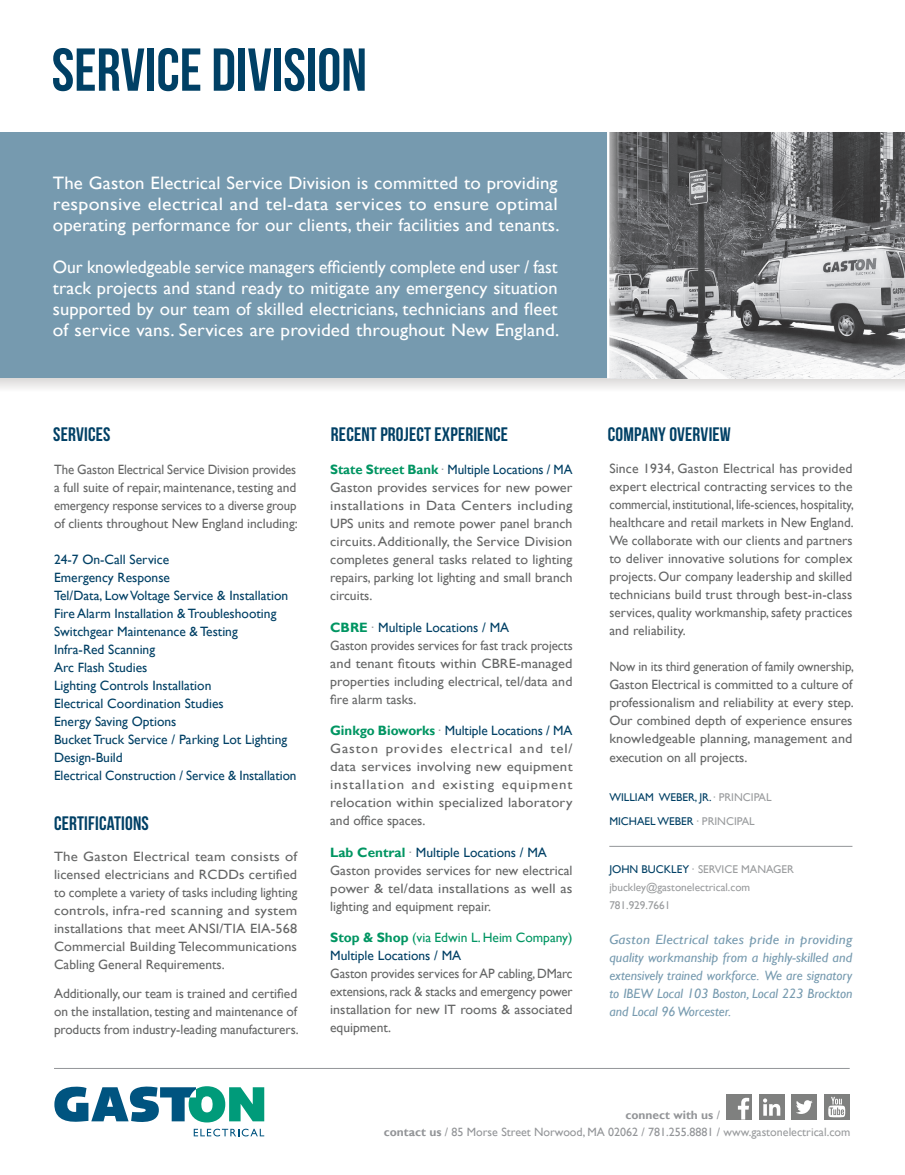
<style>
.page{position:relative;width:905px;height:1175px;background:#fff}
.page>*{position:absolute;margin:0;border:0;box-sizing:border-box;transform-origin:0 0}
.t1{font:60.45px "Bebas Neue";color:#004065}
.Heading_Master{font:19.5px "Bebas Neue";letter-spacing:.01em;color:#004065}
.t2{font:18px/21px "Gill Sans";letter-spacing:.005em;color:#fff;text-align:justify}
.t3{font:18px/21px "Gill Sans";letter-spacing:.005em;color:#fff;text-align:justify;scale:1.04 1}
.t4{font:13.5px/18px "Gill Sans";color:#656666;text-align:justify}
.t5{font:13.5px "Gill Sans";color:#004065}
.t6{font:13.5px/18px "Gill Sans";color:#656666;text-align:justify;scale:.96 1}
.t7{font:13.5px/18px "Gill Sans";color:#656666;text-align:justify;scale:1.1 1}
.t8{font:13.5px/18px "Gill Sans";color:#656666;text-align:justify;scale:1.06 1}
.t9{font:italic 13.5px/18px "Gill Sans";color:#769aaf;text-align:justify;scale:1.1 1}
.t10{font:13.5px/18px "Gill Sans";color:#656666;text-align:justify;scale:.95 1}
.t11{font:13.5px "Gill Sans";color:#009562}
.t12{font:12px "Gill Sans";color:#939598}
.t13{font:700 12px "Gill Sans";color:#939598}
.t14{font:11.25px "Gill Sans";color:#9a9c9e}
.t15{font:11.25px "Gill Sans";color:#004065}
.s1{font-family:"Bebas Neue";color:#9a9c9e}
.s2{color:#9a9c9e}
.s3{font-weight:700;color:#009562}
.s4{color:#004065}
.s5{font-weight:700}
.s6{font-family:"Bebas Neue"}
.s7{font-weight:400}
</style>
<div class="page">
<svg style="left:0;top:378px;width:904px;height:11px;fill:#e8e7e7"></svg>
<img style="left:621px;top:132px;width:283px;height:246px">
<div style="left:0;top:132px;width:608px;height:246px;background:#769aaf"></div>
<svg style="left:607px;top:132px;width:14px;height:246px"></svg>
<hr style="left:54px;top:1068px;width:795px;height:1px;background:#939598">
<div style="left:824px;top:1094px;width:25px;height:25px;background:#7f807f"></div>
<svg style="left:828px;top:1096px;width:17px;height:21px"></svg>
<div style="left:759px;top:1094px;width:25px;height:25px;background:#7f807f"></div>
<svg style="left:763px;top:1098px;width:17px;height:17px"></svg>
<div style="left:791px;top:1094px;width:26px;height:25px;background:#7f807f"></div>
<svg style="left:796px;top:1100px;width:16px;height:14px"></svg>
<div style="left:726px;top:1094px;width:25px;height:25px;background:#7f807f"></div>
<svg style="left:737px;top:1097px;width:12px;height:22px"></svg>
<svg style="left:54px;top:1086px;width:210px;height:50px"></svg>
<hr style="left:609px;top:846px;width:243px;height:1px;background:#939598">
<p class="t1" style="left:52px;top:37px;width:317px">SERVICE DIVISION</p>
<p class="t3" style="left:53px;top:173px;width:488px">The Gaston Electrical Service Division is committed to providing responsive electrical and tel-data services to ensure optimal operating performance for our clients, their facilities and tenants.</p>
<p class="t2" style="left:53px;top:257px;width:508px">Our knowledgeable service managers efficiently complete end user / fast track projects and stand ready to mitigate any emergency situation supported by our team of skilled electricians, technicians and fleet of service vans. Services are provided throughout New England.</p>
<p class="Heading_Master" style="left:53px;top:424px;width:59px">SERVICES</p>
<p class="t10" style="left:54px;top:461px;width:258px">The Gaston Electrical Service Division provides a full suite of repair, maintenance, testing and emergency response services to a diverse group of clients throughout New England including:</p>
<p class="t5" style="left:54px;top:552px;width:117px">24-7 On-Call Service</p>
<p class="t5" style="left:54px;top:570px;width:117px">Emergency Response</p>
<p class="t5" style="left:54px;top:588px;width:236px">Tel/Data, Low Voltage Service &amp; Installation</p>
<p class="t5" style="left:54px;top:606px;width:224px">Fire Alarm Installation &amp; Troubleshooting</p>
<p class="t5" style="left:54px;top:624px;width:185px">Switchgear Maintenance &amp; Testing</p>
<p class="t5" style="left:54px;top:642px;width:103px">Infra-Red Scanning</p>
<p class="t5" style="left:54px;top:660px;width:95px">Arc Flash Studies</p>
<p class="t5" style="left:54px;top:678px;width:159px">Lighting Controls Installation</p>
<p class="t5" style="left:54px;top:696px;width:171px">Electrical Coordination Studies</p>
<p class="t5" style="left:54px;top:714px;width:124px">Energy Saving Options</p>
<p class="t5" style="left:54px;top:732px;width:235px">Bucket Truck Service / Parking Lot Lighting</p>
<p class="t5" style="left:54px;top:750px;width:70px">Design-Build</p>
<p class="t5" style="left:54px;top:768px;width:244px">Electrical Construction / Service &amp; Installation</p>
<p class="Heading_Master" style="left:54px;top:812px;width:96px">CERTIFICATIONS</p>
<p class="t7" style="left:54px;top:848px;width:223px">The Gaston Electrical team consists of licensed electricians and RCDDs certified to complete a variety of tasks including lighting controls, infra-red scanning and system installations that meet ANSI/TIA EIA-568<br>Commercial Building Telecommunications Cabling General Requirements.</p>
<p class="t4" style="left:54px;top:984px;width:246px">Additionally, our team is trained and certified on the installation, testing and maintenance of products from industry-leading manufacturers.</p>
<p class="Heading_Master" style="left:331px;top:424px;width:179px">RECENT PROJECT EXPERIENCE</p>
<p class="Heading_Master" style="left:608px;top:424px;width:125px">COMPANY OVERVIEW</p>
<p class="t4" style="left:609px;top:459px;width:246px">Since 1934, Gaston Electrical has provided expert electrical contracting services to the commercial, institutional, life-sciences, hospitality, healthcare and retail markets in New England.<br>We collaborate with our clients and partners to deliver innovative solutions for complex projects. Our company leadership and skilled technicians build trust through best-in-class services, quality workmanship, safety practices and reliability.</p>
<p class="t6" style="left:609px;top:657px;width:256px">Now in its third generation of family ownership, Gaston Electrical is committed to a culture of professionalism and reliability at every step.<br>Our combined depth of experience ensures knowledgeable planning, management and</p>
<p class="t4" style="left:609px;top:749px;width:139px">execution on all projects.</p>
<p class="t15" style="left:609px;top:791px;width:164px">WILLIAM WEBER, JR. <span class="s1">·</span> <span class="s2">PRINCIPAL</span></p>
<p class="t15" style="left:609px;top:815px;width:147px">MICHAEL WEBER <span class="s1">·</span> <span class="s2">PRINCIPAL</span></p>
<p class="t8" style="left:330px;top:461px;width:230px"><span class="s3">State Street Bank</span> <span class="s1">·</span> <span class="s4">Multiple Locations / MA </span>Gaston provides services for new power installations in Data Centers including UPS units and remote power panel branch circuits. Additionally, the Service Division completes general tasks related to lighting repairs, parking lot lighting and small branch circuits.</p>
<p class="t5" style="left:330px;top:619px;width:181px"><span class="s3">CBRE</span> <span class="s1">·</span> Multiple Locations / MA</p>
<p class="t6" style="left:330px;top:636px;width:254px">Gaston provides services for fast track projects and tenant fitouts within CBRE-managed properties including electrical, tel/data and fire alarm tasks.</p>
<p class="t5" style="left:330px;top:723px;width:244px"><span class="s3">Ginkgo Bioworks</span> <span class="s1">·</span> Multiple Locations / MA</p>
<p class="t7" style="left:330px;top:740px;width:222px">Gaston provides electrical and tel/ data services involving new equipment installation and existing equipment relocation within specialized laboratory and office spaces.</p>
<p class="t5" style="left:330px;top:844px;width:218px"><span class="s3">Lab Central</span> <span class="s1">·</span> Multiple Locations / MA</p>
<p class="t4" style="left:330px;top:861px;width:244px">Gaston provides services for new electrical power &amp; tel/data installations as well as lighting and equipment repair.</p>
<p class="t11" style="left:330px;top:930px;width:244px"><span class="s5">Stop &amp; Shop</span> (via Edwin L. Heim Company)</p>
<p class="t5" style="left:330px;top:948px;width:133px">Multiple Locations / MA</p>
<p class="t6" style="left:330px;top:965px;width:254px">Gaston provides services for AP cabling, DMarc extensions, rack &amp; stacks and emergency power installation for new IT rooms &amp; associated equipment.</p>
<p class="t14" style="left:609px;top:863px;width:186px"><span class="s4">JOHN BUCKLEY</span> <span class="s6">·</span> SERVICE MANAGER</p>
<p class="t14" style="left:609px;top:881px;width:142px">jbuckley@gastonelectrical.com</p>
<p class="t14" style="left:609px;top:899px;width:63px">781.929.7661</p>
<p class="t9" style="left:609px;top:930px;width:222px">Gaston Electrical takes pride in providing quality workmanship from a highly-skilled and extensively trained workforce. We are signatory to IBEW Local 103 Boston, Local 223 Brockton and Local 96 Worcester.</p>
<p class="t13" style="left:625px;top:1107px;width:96px">connect with us <span class="s7">/</span></p>
<p class="t12" style="left:384px;top:1124px;width:468px"><span class="s5">contact us</span> / 85 Morse Street Norwood, MA 02062 / 781.255.8881 / <span class="s2">www.gastonelectrical.com</span></p>
</div>
